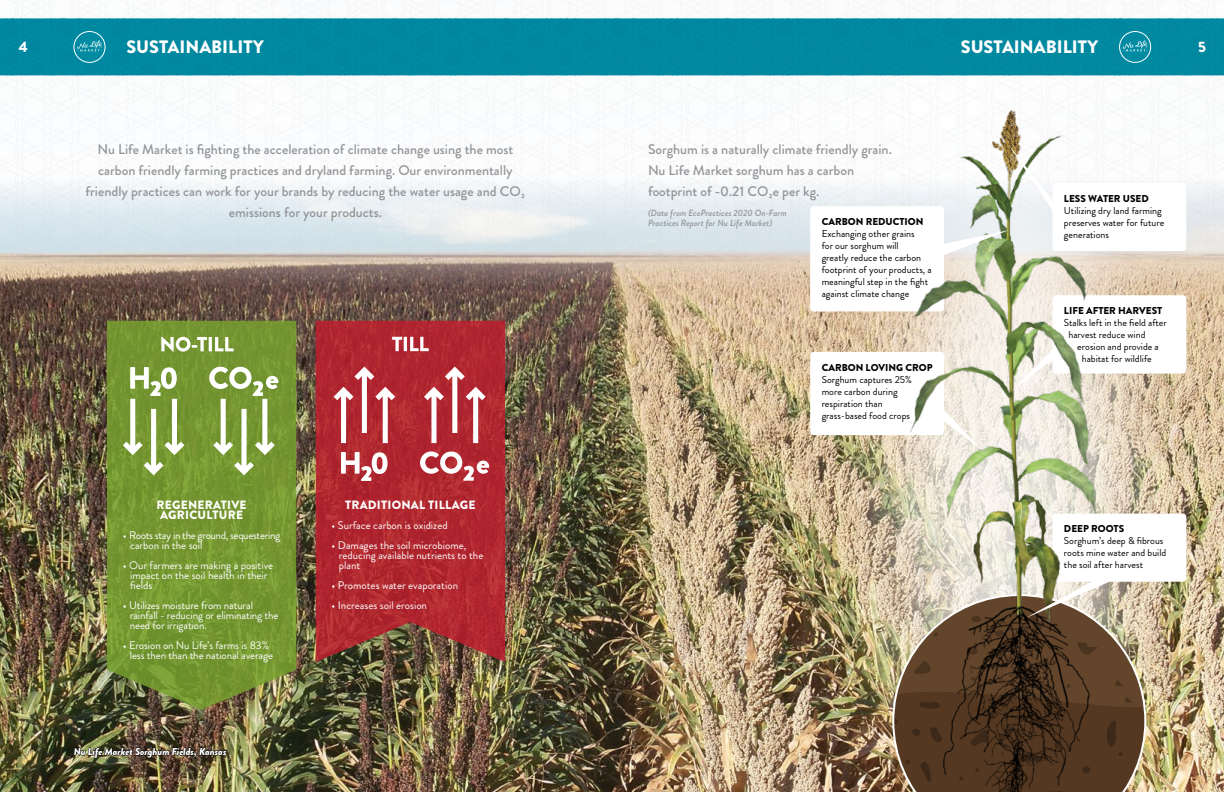
<style>
.page{position:relative;width:1224px;height:792px;background:#fff}
.page>*{position:absolute;margin:0;border:0;box-sizing:border-box;transform-origin:0 0}
.t1{font:900 18px "Brandon Grotesque";color:#fff}
.t2{font:900 15px "Brandon Grotesque";color:#fff}
.t3{font:500 14px/21px "Brandon Grotesque";color:#939598;text-align:center}
.Main_Para{font:900 12px/10px "Brandon Grotesque";letter-spacing:.02em;color:#fff}
.Main_Para-2{font:11px "Brandon Grotesque";color:#fff}
.Main_Para-3{font:11px "Brandon Grotesque";letter-spacing:-.03em;color:#fff}
.t4{font:10px/12px "Brandon Grotesque";color:#000}
.t5{font:900 10px "Brandon Grotesque";color:#000}
.t6{font:italic 900 10px "Brandon Grotesque";color:#fff}
.t7{font:italic 500 9px "Brandon Grotesque";color:#939598}
</style>
<div class="page">
<img style="left:0;top:0;width:1224px;height:792px">
<img style="left:806px;top:108px;width:412px;height:684px">
<div style="left:810px;top:206px;width:134px;height:105px;background:#fff;border-radius:4px"></div>
<div style="left:1053px;top:295px;width:133px;height:79px;background:#fff;border-radius:4px"></div>
<div style="left:1053px;top:514px;width:133px;height:68px;background:#fff;border-radius:4px"></div>
<div style="left:810px;top:352px;width:134px;height:83px;background:#fff;border-radius:4px"></div>
<div style="left:1053px;top:183px;width:133px;height:68px;background:#fff;border-radius:4px"></div>
<img style="left:909px;top:108px;width:187px;height:469px">
<svg style="left:944px;top:230px;width:65px;height:25px"></svg>
<svg style="left:1012px;top:346px;width:44px;height:45px"></svg>
<svg style="left:893px;top:577px;width:252px;height:215px;background:#6f5944"></svg>
<svg style="left:944px;top:410px;width:39px;height:41px"></svg>
<svg style="left:107px;top:321px;width:189px;height:389px;background:#749332"></svg>
<svg style="left:161px;top:337px;width:46px;height:15px"></svg>
<hr style="left:209px;top:337px;width:3px;height:14px;background:#fff">
<svg style="left:215px;top:337px;width:19px;height:14px"></svg>
<svg style="left:123px;top:367px;width:61px;height:108px"></svg>
<svg style="left:209px;top:367px;width:69px;height:108px"></svg>
<svg style="left:316px;top:321px;width:189px;height:341px;background:#ab2a30"></svg>
<svg style="left:392px;top:337px;width:10px;height:14px"></svg>
<hr style="left:404px;top:337px;width:3px;height:14px;background:#fff">
<svg style="left:410px;top:337px;width:19px;height:14px"></svg>
<svg style="left:341px;top:452px;width:47px;height:29px"></svg>
<svg style="left:334px;top:367px;width:61px;height:76px"></svg>
<svg style="left:424px;top:367px;width:62px;height:76px"></svg>
<svg style="left:420px;top:451px;width:69px;height:30px"></svg>
<div style="left:73px;top:30px;width:33px;height:34px;background:#008ba2;border-radius:50%"></div>
<svg style="left:73px;top:31px;width:33px;height:32px"></svg>
<div style="left:1118px;top:30px;width:34px;height:34px;background:#008ba2;border-radius:50%"></div>
<svg style="left:1119px;top:31px;width:32px;height:32px"></svg>
<svg style="left:1009px;top:145px;width:47px;height:71px"></svg>
<p class="t2" style="left:19px;top:36px;width:10px">4</p>
<p class="t1" style="left:126px;top:34px;width:139px">SUSTAINABILITY</p>
<p class="t1" style="left:961px;top:34px;width:139px">SUSTAINABILITY</p>
<p class="t2" style="left:1198px;top:36px;width:9px">5</p>
<p class="t3" style="left:86px;top:139px;width:441px">Nu Life Market is fighting the acceleration of climate change using the most carbon friendly farming practices and dryland farming. Our environmentally friendly practices can work for your brands by reducing the water usage and CO₂ emissions for your products.</p>
<p class="t3" style="left:648px;top:139px;width:245px">Sorghum is a naturally climate friendly grain.</p>
<p class="t3" style="left:648px;top:160px;width:208px">Nu Life Market sorghum has a carbon</p>
<p class="t3" style="left:648px;top:181px;width:173px">footprint of -0.21 CO₂e per kg.</p>
<p class="t7" style="left:648px;top:207px;width:140px">(Data from EcoPractices 2020 On-Farm</p>
<p class="t7" style="left:648px;top:217px;width:126px">Practices Report for Nu Life Market)</p>
<p class="t5" style="left:822px;top:214px;width:103px">CARBON REDUCTION</p>
<p class="t4" style="left:822px;top:228px;width:112px">Exchanging other grains<br>for our sorghum will<br>greatly reduce the carbon footprint of your products, a meaningful step in the fight against climate change</p>
<p class="Main_Para" style="left:157px;top:500px;width:92px">REGENERATIVE<br>AGRICULTURE</p>
<p class="Main_Para-3" style="left:123px;top:528px;width:159px">• Roots stay in the ground, sequestering</p>
<p class="Main_Para-2" style="left:130px;top:538px;width:74px">carbon in the soil</p>
<p class="Main_Para-2" style="left:123px;top:558px;width:152px">• Our farmers are making a positive</p>
<p class="Main_Para-2" style="left:130px;top:568px;width:139px">impact on the soil health in their</p>
<p class="Main_Para-2" style="left:130px;top:578px;width:24px">fields</p>
<p class="Main_Para-2" style="left:123px;top:598px;width:132px">• Utilizes moisture from natural</p>
<p class="Main_Para-2" style="left:130px;top:608px;width:150px">rainfall - reducing or eliminating the</p>
<p class="Main_Para-2" style="left:130px;top:618px;width:79px">need for irrigation.</p>
<p class="Main_Para-2" style="left:123px;top:638px;width:148px">• Erosion on Nu Life’s farms is 83%</p>
<p class="Main_Para-2" style="left:130px;top:648px;width:145px">less then than the national average</p>
<p class="t6" style="left:74px;top:744px;width:154px">Nu Life Market Sorghum Fields, Kansas</p>
<p class="Main_Para" style="left:345px;top:500px;width:132px">TRADITIONAL TILLAGE</p>
<p class="Main_Para-2" style="left:332px;top:518px;width:118px">• Surface carbon is oxidized</p>
<p class="Main_Para-2" style="left:332px;top:538px;width:136px">• Damages the soil microbiome,</p>
<p class="Main_Para-2" style="left:339px;top:548px;width:146px">reducing available nutrients to the</p>
<p class="Main_Para-2" style="left:339px;top:558px;width:23px">plant</p>
<p class="Main_Para-2" style="left:332px;top:578px;width:128px">• Promotes water evaporation</p>
<p class="Main_Para-2" style="left:332px;top:598px;width:97px">• Increases soil erosion</p>
<p class="t5" style="left:822px;top:360px;width:112px">CARBON LOVING CROP</p>
<p class="t4" style="left:822px;top:373px;width:92px">Sorghum captures 25% more carbon during respiration than</p>
<p class="t4" style="left:822px;top:409px;width:90px">grass-based food crops</p>
<p class="t5" style="left:1064px;top:191px;width:86px">LESS WATER USED</p>
<p class="t4" style="left:1064px;top:204px;width:102px">Utilizing dry land farming preserves water for future generations</p>
<p class="t5" style="left:1064px;top:303px;width:100px">LIFE AFTER HARVEST</p>
<p class="t4" style="left:1064px;top:317px;width:104px">Stalks left in the field after</p>
<p class="t4" style="left:1068px;top:329px;width:79px">harvest reduce wind</p>
<p class="t4" style="left:1077px;top:341px;width:83px">erosion and provide a</p>
<p class="t4" style="left:1082px;top:353px;width:72px">habitat for wildlife</p>
<p class="t5" style="left:1064px;top:522px;width:62px">DEEP ROOTS</p>
<p class="t4" style="left:1064px;top:535px;width:104px">Sorghum’s deep &amp; fibrous roots mine water and build the soil after harvest</p>
</div>
